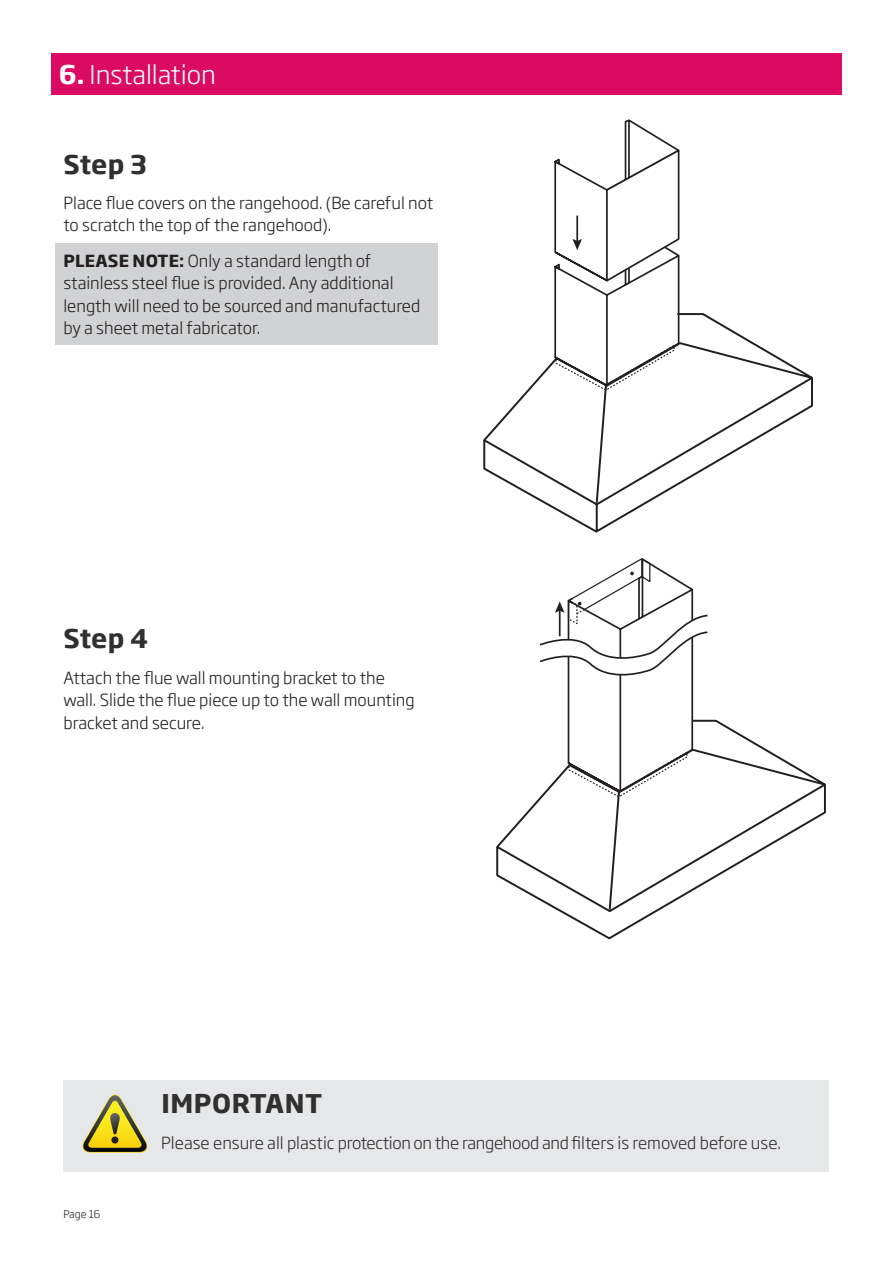
<style>
.page{position:relative;width:893px;height:1263px;background:#fff}
.page>*{position:absolute;margin:0;border:0;box-sizing:border-box;transform-origin:0 0}
.t1{font:700 25.5px "Soho Gothic Pro";letter-spacing:.01em;color:#312f30}
.t2{font:300 25.5px "Soho Gothic Pro";color:#fff}
.t3{font:300 16.5px/22.5px "Soho Gothic Pro";color:#231f20}
.t4{font:300 16.5px "Soho Gothic Pro";letter-spacing:-.015em;color:#312f30}
.t5{font:300 10.5px "Soho Gothic Pro";letter-spacing:-.01em;color:#231f20}
.s1{font-weight:700}
</style>
<div class="page">
<div style="left:51px;top:54px;width:791px;height:41px;background:#db0a62"></div>
<div style="left:63px;top:1080px;width:766px;height:92px;background:#e6e7e9"></div>
<svg style="left:82px;top:1094px;width:66px;height:58px"></svg>
<div style="left:55px;top:243px;width:383px;height:101px;background:#d1d2d4"></div>
<svg style="left:483px;top:313px;width:330px;height:220px"></svg>
<svg style="left:552px;top:119px;width:130px;height:273px"></svg>
<svg style="left:496px;top:719px;width:330px;height:220px"></svg>
<svg style="left:538px;top:558px;width:171px;height:241px"></svg>
<p class="t2" style="left:59px;top:55px;width:158px"><span class="s1">6.</span> Installation</p>
<p class="t1" style="left:63px;top:144px;width:85px">Step 3</p>
<p class="t3" style="left:63px;top:191px;width:371px">Place flue covers on the rangehood. (Be careful not to scratch the top of the rangehood).</p>
<p class="t3" style="left:63px;top:248px;width:358px"><span class="s1">PLEASE NOTE:</span> Only a standard length of stainless steel flue is provided. Any additional length will need to be sourced and manufactured by a sheet metal fabricator.</p>
<p class="t1" style="left:63px;top:619px;width:86px">Step 4</p>
<p class="t3" style="left:63px;top:665px;width:353px">Attach the flue wall mounting bracket to the wall. Slide the flue piece up to the wall mounting bracket and secure.</p>
<p class="t5" style="left:63px;top:1206px;width:38px">Page 16</p>
<p class="t1" style="left:161px;top:1084px;width:162px">IMPORTANT</p>
<p class="t4" style="left:161px;top:1130px;width:621px">Please ensure all plastic protection on the rangehood and filters is removed before use.</p>
</div>
